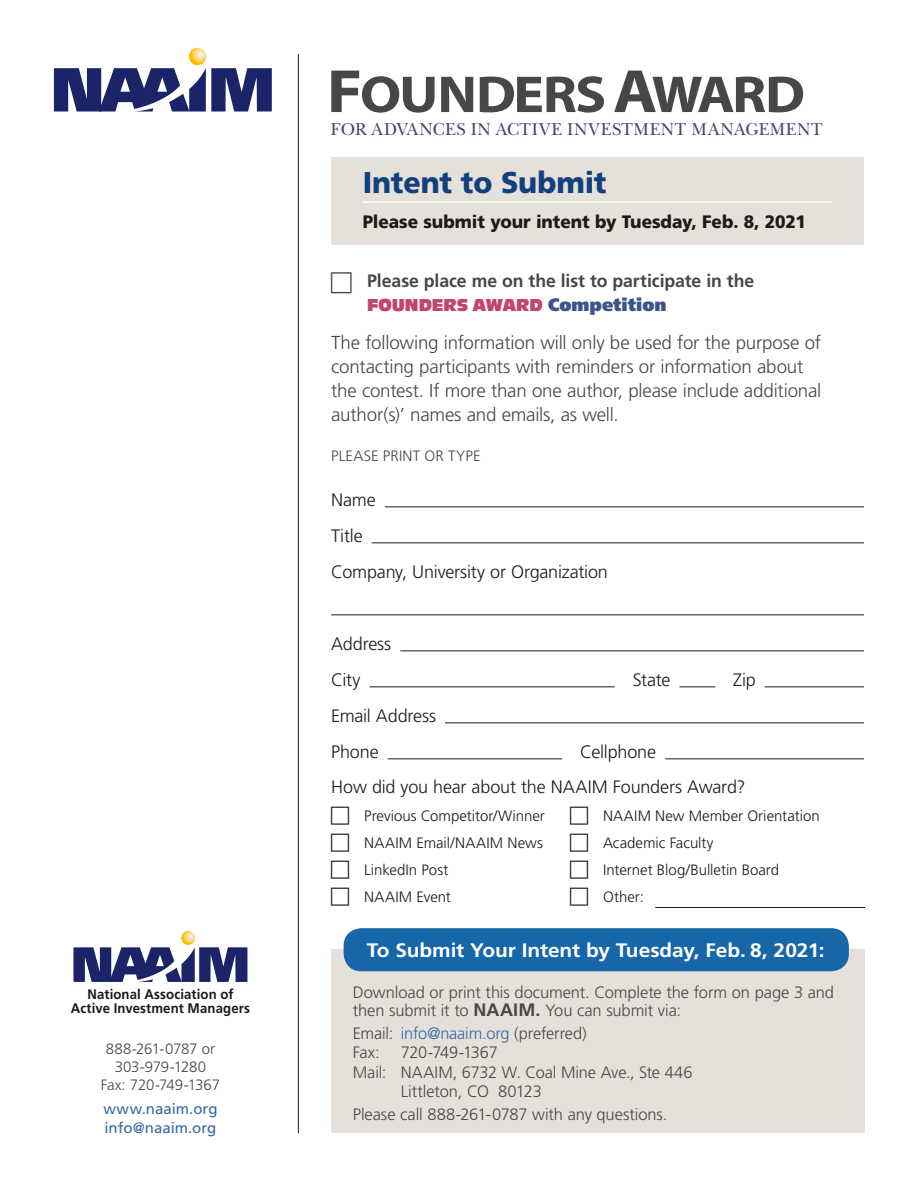
<style>
.page{position:relative;width:918px;height:1188px;background:#fff}
.page>*{position:absolute;margin:0;border:0;box-sizing:border-box;transform-origin:0 0}
.LEARN_text_below{font:52.2px "Myriad Pro Bold SC850";letter-spacing:-.03em;color:#474747;scale:1.1 1}
.t1{font:900 30px "Frutiger";letter-spacing:-.005em;color:#12407c;scale:.95 1}
.t2{font:700 19.5px "Frutiger";letter-spacing:-.005em;color:#fff;scale:1.07 1}
.LEARN_text_below-2{font:300 18.75px/24px "Frutiger";letter-spacing:-.01em;color:#474747}
.Form_field{font:300 18px "Frutiger";letter-spacing:-.01em;color:#1c1b1a}
.text_w_lead-in_bold{font:700 18px/24px "Frutiger";color:#474747}
.t3{font:900 18px "Frutiger";letter-spacing:-.005em;color:#1c1b1a;scale:.95 1}
.LEARN_text_below-3{font:18px "New Baskerville";letter-spacing:.025em;color:#494772}
.Form_field_-_phones{font:300 18px "Frutiger";letter-spacing:-.01em;color:#1c1b1a}
.Form_field_-_city_st{font:300 18px "Frutiger";letter-spacing:-.015em;color:#1c1b1a}
.return_address{font:300 16.5px "Frutiger";letter-spacing:-.01em;color:#474747}
.LEARN_text_below-4{font:300 16.5px/18px "Frutiger";letter-spacing:-.005em;color:#474747}
.t4{font:300 15px "Frutiger";color:#1c1b1a}
.LEARN_text_below-5{font:300 15px/18px "Frutiger";color:#474747;text-align:center}
.LEARN_text_below-6{font:15px "Frutiger";color:#3768a8}
.t5{font:700 13.8px/13.8px "Frutiger";letter-spacing:.01em;color:#1c1b1a;text-align:center;scale:.95 1}
.s1{font-size:61.5px}
.s2{font-family:"Antique Oli T Comp";font-weight:400;color:#c14668}
.s3{font-weight:900;color:#3d548b}
.s4{font-weight:700;font-size:18px}
.s5{color:#3768a8}
</style>
<div class="page">
<div style="left:331px;top:950px;width:534px;height:183px;background:#e5e0da"></div>
<svg style="left:181px;top:931px;width:14px;height:14px"></svg>
<svg style="left:73px;top:947px;width:174px;height:35px"></svg>
<hr style="left:385px;top:506px;width:479px;height:1px;background:#1c1b1a">
<hr style="left:372px;top:542px;width:492px;height:1px;background:#1c1b1a">
<hr style="left:331px;top:614px;width:533px;height:1px;background:#1c1b1a">
<hr style="left:400px;top:650px;width:464px;height:1px;background:#1c1b1a">
<hr style="left:370px;top:686px;width:245px;height:1px;background:#1c1b1a">
<hr style="left:679px;top:686px;width:36px;height:1px;background:#1c1b1a">
<hr style="left:765px;top:686px;width:99px;height:1px;background:#1c1b1a">
<hr style="left:445px;top:722px;width:419px;height:1px;background:#1c1b1a">
<hr style="left:388px;top:758px;width:174px;height:1px;background:#1c1b1a">
<hr style="left:665px;top:758px;width:199px;height:1px;background:#1c1b1a">
<div style="left:331px;top:157px;width:533px;height:88px;background:#e5e0da"></div>
<hr style="left:363px;top:201px;width:470px;height:2px;background:#fff">
<hr style="left:298px;top:54px;width:1px;height:1079px;background:#1c1b1a">
<div style="left:344px;top:928px;width:505px;height:43px;background:#1766a8;border-radius:18px"></div>
<hr style="left:655px;top:907px;width:210px;height:1px;background:#1c1b1a">
<svg style="left:189px;top:48px;width:17px;height:17px"></svg>
<svg style="left:54px;top:68px;width:218px;height:44px"></svg>
<p class="t5" style="left:71px;top:988px;width:190px">National Association of<br>Active Investment Managers</p>
<p class="LEARN_text_below-5" style="left:106px;top:1040px;width:111px">888-261-0787 or<br>303-979-1280</p>
<p class="LEARN_text_below-5" style="left:101px;top:1076px;width:121px">Fax: 720-749-1367</p>
<p class="LEARN_text_below-6" style="left:103px;top:1100px;width:116px">www.naaim.org</p>
<p class="LEARN_text_below-6" style="left:105px;top:1119px;width:113px">info@naaim.org</p>
<p class="LEARN_text_below" style="left:327px;top:60px;width:436px"><span class="s1">F</span>OUNDERS <span class="s1">A</span>WARD</p>
<p class="LEARN_text_below-3" style="left:331px;top:118px;width:493px">FOR ADVANCES IN ACTIVE INVESTMENT MANAGEMENT</p>
<p class="t1" style="left:363px;top:165px;width:258px">Intent to Submit</p>
<p class="t3" style="left:363px;top:211px;width:468px">Please submit your intent by Tuesday, Feb. 8, 2021</p>
<p class="text_w_lead-in_bold" style="left:367px;top:269px;width:389px">Please place me on the list to participate in the<br><span class="s2">FOUNDERS AWARD</span> <span class="s3">Competition</span></p>
<p class="LEARN_text_below-2" style="left:331px;top:330px;width:492px">The following information will only be used for the purpose of contacting participants with reminders or information about the contest. If more than one author, please include additional author(s)’ names and emails, as well.</p>
<p class="LEARN_text_below-5" style="left:331px;top:447px;width:151px">PLEASE PRINT OR TYPE</p>
<p class="Form_field" style="left:331px;top:490px;width:46px">Name</p>
<p class="Form_field" style="left:331px;top:526px;width:33px">Title</p>
<p class="Form_field" style="left:331px;top:562px;width:278px">Company, University or Organization</p>
<p class="Form_field" style="left:331px;top:634px;width:62px">Address</p>
<p class="Form_field_-_city_st" style="left:331px;top:670px;width:31px">City</p>
<p class="Form_field_-_city_st" style="left:633px;top:670px;width:39px">State</p>
<p class="Form_field_-_city_st" style="left:733px;top:670px;width:24px">Zip</p>
<p class="Form_field" style="left:331px;top:706px;width:106px">Email Address</p>
<p class="Form_field_-_phones" style="left:331px;top:742px;width:49px">Phone</p>
<p class="Form_field_-_phones" style="left:580px;top:742px;width:77px">Cellphone</p>
<p class="Form_field" style="left:331px;top:776px;width:416px">How did you hear about the NAAIM Founders Award?</p>
<p class="t4" style="left:364px;top:807px;width:182px">Previous Competitor/Winner</p>
<p class="t4" style="left:364px;top:834px;width:180px">NAAIM Email/NAAIM News</p>
<p class="t4" style="left:364px;top:861px;width:86px">LinkedIn Post</p>
<p class="t4" style="left:364px;top:888px;width:88px">NAAIM Event</p>
<p class="t4" style="left:603px;top:808px;width:218px">NAAIM New Member Orientation</p>
<p class="t4" style="left:603px;top:835px;width:112px">Academic Faculty</p>
<p class="t4" style="left:603px;top:862px;width:178px">Internet Blog/Bulletin Board</p>
<p class="t4" style="left:603px;top:889px;width:42px">Other:</p>
<p class="t2" style="left:367px;top:938px;width:429px">To Submit Your Intent by Tuesday, Feb. 8, 2021:</p>
<p class="LEARN_text_below-4" style="left:353px;top:983px;width:483px">Download or print this document. Complete the form on page 3 and then submit it to <span class="s4">NAAIM.</span> You can submit via:</p>
<p class="return_address" style="left:353px;top:1023px;width:235px">Email: <span class="s5">info@naaim.org</span> (preferred)</p>
<p class="return_address" style="left:353px;top:1043px;width:28px">Fax:</p>
<p class="return_address" style="left:401px;top:1043px;width:99px">720-749-1367</p>
<p class="return_address" style="left:353px;top:1062px;width:341px">Mail: NAAIM, 6732 W. Coal Mine Ave., Ste 446</p>
<p class="return_address" style="left:401px;top:1082px;width:143px">Littleton, CO 80123</p>
<p class="return_address" style="left:353px;top:1104px;width:316px">Please call 888-261-0787 with any questions.</p>
</div>
